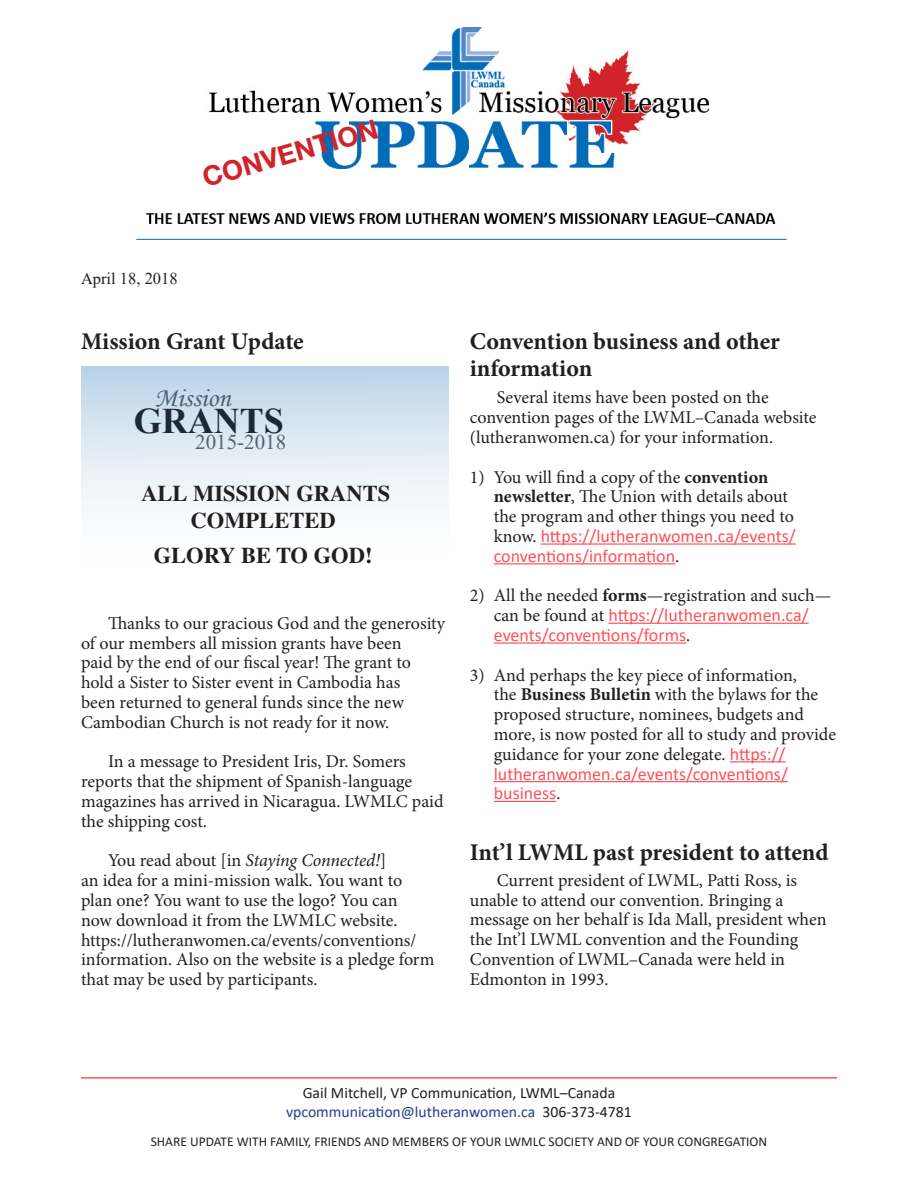
<style>
.page{position:relative;width:918px;height:1188px;background:#fff}
.page>*{position:absolute;margin:0;border:0;box-sizing:border-box;transform-origin:0 0}
.t1{font:700 36px "Times New Roman";color:#231f20}
.Body_text{font:700 27px "Helvetica Neue LT Std";color:#d1232a}
.t2{font:27px "Monotype Corsiva";color:#636366}
.Body_text-2{font:700 24px/26.4px "Minion Pro";letter-spacing:-.005em;color:#231f20}
.GC_body_text{font:700 22.5px/27px "Times";color:#231f20;text-align:center}
.t3{font:21px "Times New Roman";color:#636366}
.Body_text-3{font:18px/19.8px "Minion Pro";letter-spacing:-.005em;color:#231f20}
.Body_text-4{font:18px/19.8px "Calibri";color:#ff5057}
.t4{font:16.5px "Times New Roman";color:#231f20}
.t5{font:15.75px "Calibri";color:#253f8e}
.t6{font:15.75px "Calibri";color:#231f20}
.t7{font:13.5px "Calibri";color:#231f20}
.s1{font-style:italic}
.s2{font-weight:700}
.s3{font-family:"Calibri";color:#ff5057}
.s4{font-family:"Minion Pro";color:#231f20}
.s5{font-family:"Minion Pro";font-weight:700;color:#231f20}
.s6{color:#231f20}
</style>
<div class="page">
<img style="left:136px;top:28px;width:650px;height:212px">
<hr style="left:81px;top:1077px;width:756px;height:2px;background:#ff5057">
<hr style="left:541px;top:543px;width:255px;height:2px;background:#ff5057">
<hr style="left:494px;top:563px;width:181px;height:1px;background:#ff5057">
<hr style="left:608px;top:623px;width:201px;height:1px;background:#ff5057">
<hr style="left:494px;top:642px;width:192px;height:2px;background:#ff5057">
<hr style="left:730px;top:761px;width:56px;height:1px;background:#ff5057">
<hr style="left:494px;top:781px;width:294px;height:1px;background:#ff5057">
<hr style="left:494px;top:801px;width:62px;height:1px;background:#ff5057">
<div style="left:81px;top:366px;width:367px;height:208px;background:linear-gradient(to bottom,#c1d7ea,#fff)"></div>
<p class="Body_text" style="left:199px;top:162px;width:183px;rotate:-16deg">CONVENTION</p>
<p class="t4" style="left:81px;top:267px;width:98px">April 18, 2018</p>
<p class="Body_text-2" style="left:81px;top:328px;width:224px">Mission Grant Update</p>
<p class="t2" style="left:154px;top:381px;width:78px">Mission</p>
<p class="t1" style="left:134px;top:395px;width:152px">GRANTS</p>
<p class="t3" style="left:195px;top:427px;width:92px">2015-2018</p>
<p class="GC_body_text" style="left:141px;top:479px;width:250px">ALL MISSION GRANTS<br>COMPLETED</p>
<p class="GC_body_text" style="left:154px;top:542px;width:220px">GLORY BE TO GOD!</p>
<p class="Body_text-3" style="left:81px;top:613px;width:366px;text-indent:27px">Thanks to our gracious God and the generosity of our members all mission grants have been<br>paid by the end of our fiscal year! The grant to hold a Sister to Sister event in Cambodia has<br>been returned to general funds since the new Cambodian Church is not ready for it now.</p>
<p class="Body_text-3" style="left:81px;top:752px;width:364px;text-indent:27px">In a message to President Iris, Dr. Somers reports that the shipment of Spanish-language magazines has arrived in Nicaragua. LWMLC paid the shipping cost.</p>
<p class="Body_text-3" style="left:81px;top:851px;width:355px;text-indent:27px">You read about [in <span class="s1">Staying Connected!</span>]<br>an idea for a mini-mission walk. You want to plan one? You want to use the logo? You can<br>now download it from the LWMLC website. https://lutheranwomen.ca/events/conventions/ information. Also on the website is a pledge form that may be used by participants.</p>
<p class="Body_text-2" style="left:470px;top:328px;width:312px">Convention business and other information</p>
<p class="Body_text-3" style="left:470px;top:388px;width:348px;text-indent:27px">Several items have been posted on the convention pages of the LWML–Canada website (lutheranwomen.ca) for your information.</p>
<p class="Body_text-3" style="left:494px;top:467px;width:303px;text-indent:-24px">1) You will find a copy of the <span class="s2">convention newsletter</span>, The Union with details about the program and other things you need to know. <span class="s3">https://lutheranwomen.ca/events/ conventions/information</span>.</p>
<p class="Body_text-4" style="left:494px;top:585px;width:339px;text-indent:-24px"><span class="s4">2) All the needed</span> <span class="s5">forms</span><span class="s4">—registration and such— can be found at</span> https://lutheranwomen.ca/ events/conventions/forms<span class="s4">.</span></p>
<p class="Body_text-3" style="left:494px;top:665px;width:344px;text-indent:-24px">3) And perhaps the key piece of information,<br>the <span class="s2">Business Bulletin</span> with the bylaws for the proposed structure, nominees, budgets and more, is now posted for all to study and provide guidance for your zone delegate. <span class="s3">https:// lutheranwomen.ca/events/conventions/ business</span>.</p>
<p class="Body_text-2" style="left:470px;top:839px;width:360px">Int’l LWML past president to attend</p>
<p class="Body_text-3" style="left:470px;top:870px;width:358px;text-indent:27px">Current president of LWML, Patti Ross, is unable to attend our convention. Bringing a message on her behalf is Ida Mall, president when the Int’l LWML convention and the Founding Convention of LWML–Canada were held in Edmonton in 1993.</p>
<p class="t6" style="left:303px;top:1082px;width:314px">Gail Mitchell, VP Communication, LWML–Canada</p>
<p class="t5" style="left:286px;top:1101px;width:347px">vpcommunication@lutheranwomen.ca <span class="s6">306-373-4781</span></p>
<p class="t7" style="left:151px;top:1132px;width:618px">SHARE UPDATE WITH FAMILY, FRIENDS AND MEMBERS OF YOUR LWMLC SOCIETY AND OF YOUR CONGREGATION</p>
</div>
